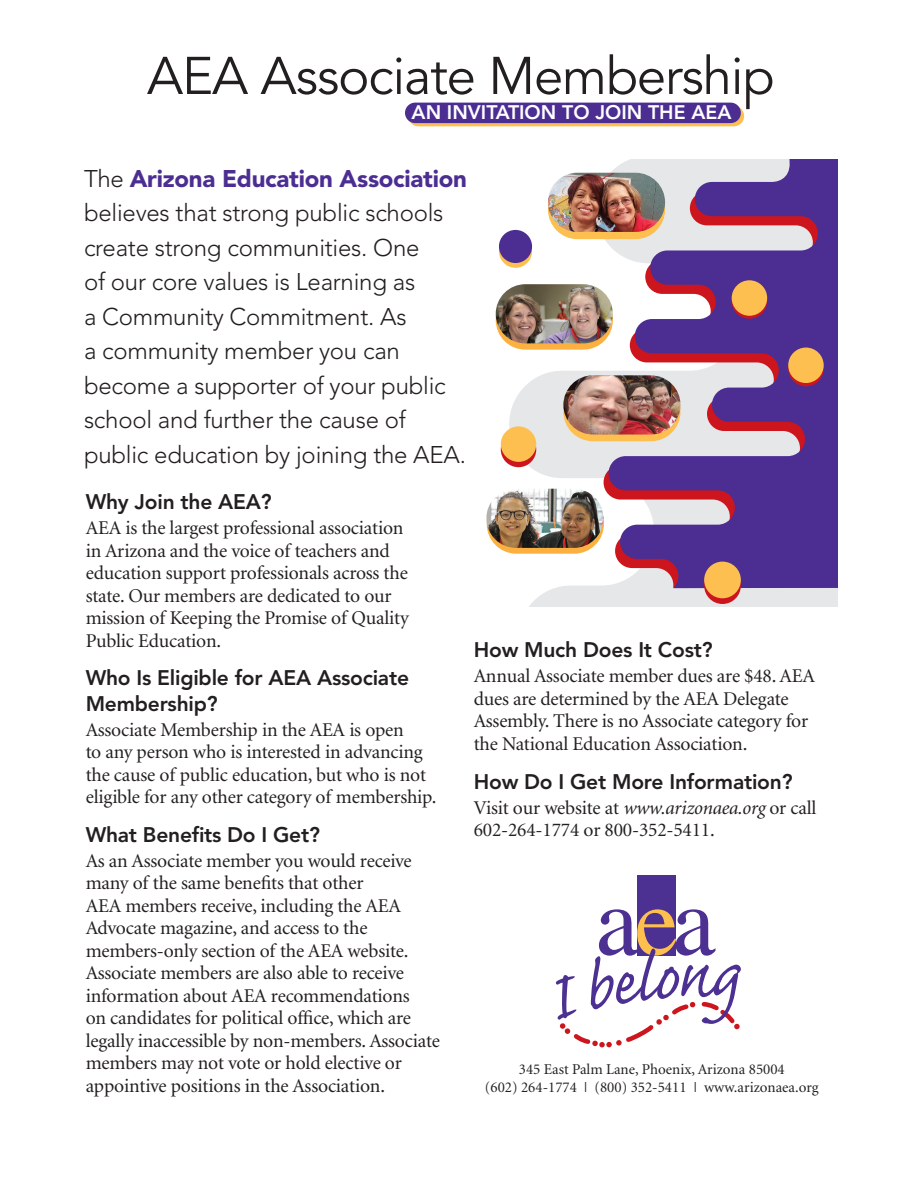
<style>
.page{position:relative;width:918px;height:1188px;background:#fff}
.page>*{position:absolute;margin:0;border:0;box-sizing:border-box;transform-origin:0 0}
.t1{font:52.5px "Avenir";letter-spacing:-.02em;color:#231f20}
.t2{font:300 24px/34.5px "Avenir";letter-spacing:-.01em;color:#231f20}
.t3{font:800 21px/25.2px "Avenir";letter-spacing:-.01em;color:#231f20}
.t4{font:19.5px/22.5px "Minion";letter-spacing:-.01em;color:#231f20}
.t5{font:800 19.5px "Avenir";color:#fff}
.t6{font:15px/18px "Minion";color:#231f20;text-align:center}
.s1{font-weight:900;color:#4c2e92}
.s2{font-style:italic}
</style>
<div class="page">
<div style="left:408px;top:106px;width:336px;height:20px;background:linear-gradient(to right,#fdc051,#fcbe4f);border-radius:10px"></div>
<div style="left:405px;top:103px;width:336px;height:20px;background:#4c2e92;border-radius:10px"></div>
<svg style="left:509px;top:172px;width:328px;height:435px"></svg>
<svg style="left:609px;top:160px;width:228px;height:428px;background:#8a6aa6"></svg>
<svg style="left:499px;top:235px;width:33px;height:33px"></svg>
<div style="left:499px;top:230px;width:33px;height:33px;background:#4c2e92;border-radius:50%"></div>
<svg style="left:732px;top:283px;width:35px;height:36px"></svg>
<div style="left:732px;top:280px;width:35px;height:36px;background:#fdbf4f;border-radius:50%"></div>
<svg style="left:788px;top:351px;width:36px;height:35px"></svg>
<div style="left:788px;top:348px;width:36px;height:35px;background:#fdbf4f;border-radius:50%"></div>
<svg style="left:501px;top:432px;width:35px;height:35px"></svg>
<div style="left:501px;top:426px;width:35px;height:36px;background:#fdbf4f;border-radius:50%"></div>
<div style="left:563px;top:382px;width:118px;height:59px;background:#fdbf4f;border-radius:30px"></div>
<div style="left:548px;top:180px;width:117px;height:59px;background:#fdbf4f;border-radius:30px"></div>
<svg style="left:496px;top:290px;width:117px;height:60px"></svg>
<img style="left:496px;top:284px;width:117px;height:59px;border-radius:30px">
<div style="left:487px;top:494px;width:117px;height:60px;background:#fbb03f;border-radius:30px"></div>
<img style="left:548px;top:173px;width:117px;height:59px;border-radius:30px">
<img style="left:563px;top:375px;width:118px;height:60px;border-radius:30px">
<img style="left:486px;top:489px;width:118px;height:59px;border-radius:30px">
<div style="left:638px;top:875px;width:38px;height:80px;background:#4c3092"></div>
<svg style="left:556px;top:909px;width:185px;height:138px"></svg>
<svg style="left:704px;top:567px;width:37px;height:37px"></svg>
<div style="left:704px;top:562px;width:37px;height:36px;background:#fdbf4f;border-radius:50%"></div>
<h1 class="t1" style="left:147px;top:46px;width:629px">AEA Associate Membership</h1>
<p class="t5" style="left:412px;top:101px;width:321px">AN INVITATION TO JOIN THE AEA</p>
<p class="t2" style="left:84px;top:161px;width:384px">The <span class="s1">Arizona Education Association </span>believes that strong public schools create strong communities. One<br>of our core values is Learning as<br>a Community Commitment. As<br>a community member you can become a supporter of your public school and further the cause of public education by joining the AEA.</p>
<p class="t3" style="left:86px;top:489px;width:187px">Why Join the AEA?</p>
<p class="t4" style="left:86px;top:517px;width:325px">AEA is the largest professional association in Arizona and the voice of teachers and education support professionals across the state. Our members are dedicated to our mission of Keeping the Promise of Quality Public Education.</p>
<p class="t3" style="left:86px;top:665px;width:325px">Who Is Eligible for AEA Associate<br>Membership?</p>
<p class="t4" style="left:86px;top:719px;width:352px">Associate Membership in the AEA is open<br>to any person who is interested in advancing the cause of public education, but who is not eligible for any other category of membership.</p>
<p class="t3" style="left:86px;top:822px;width:236px">What Benefits Do I Get?</p>
<p class="t4" style="left:86px;top:850px;width:356px">As an Associate member you would receive many of the same benefits that other<br>AEA members receive, including the AEA Advocate magazine, and access to the members-only section of the AEA website.<br>Associate members are also able to receive information about AEA recommendations<br>on candidates for political office, which are legally inaccessible by non-members. Associate members may not vote or hold elective or appointive positions in the Association.</p>
<p class="t3" style="left:474px;top:638px;width:240px">How Much Does It Cost?</p>
<p class="t4" style="left:474px;top:666px;width:343px">Annual Associate member dues are $48. AEA dues are determined by the AEA Delegate Assembly. There is no Associate category for the National Education Association.</p>
<p class="t3" style="left:474px;top:769px;width:320px">How Do I Get More Information?</p>
<p class="t4" style="left:474px;top:797px;width:344px">Visit our website at <span class="s2">www.arizonaea.org</span> or call<br>602-264-1774 or 800-352-5411.</p>
<p class="t6" style="left:485px;top:1061px;width:335px">345 East Palm Lane, Phoenix, Arizona 85004<br>(602) 264-1774 | (800) 352-5411 | www.arizonaea.org</p>
</div>
